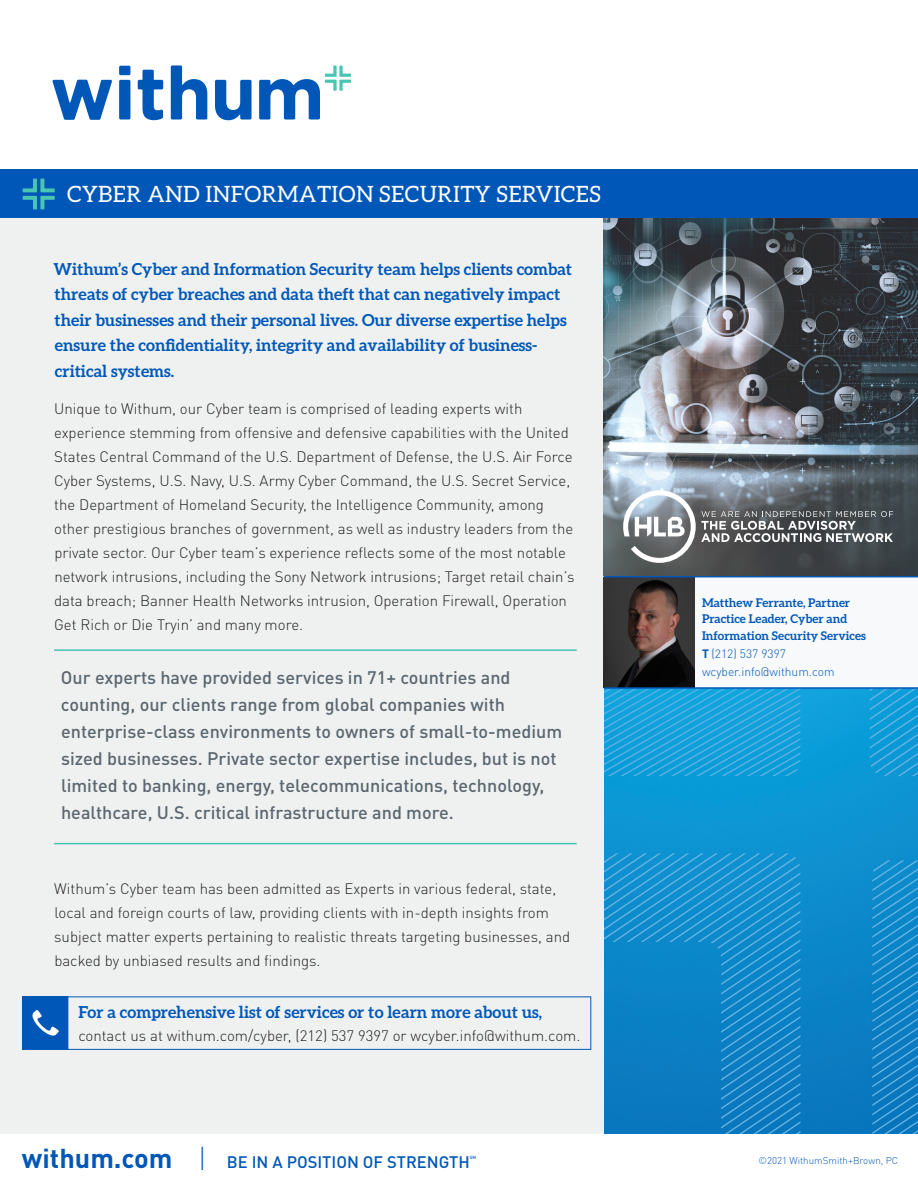
<style>
.page{position:relative;width:918px;height:1188px;background:#fff}
.page>*{position:absolute;margin:0;border:0;box-sizing:border-box;transform-origin:0 0}
.Niche_Header_-_White{font:22.5px "Aleo";letter-spacing:.02em;color:#fff}
.PullQuote{font:500 18px/27px "DINOT";color:#5b6770}
.Intro{font:700 16.5px/25.5px "Aleo";color:#0057b8}
.CTA-Header{font:700 16.5px "Aleo";color:#0057b8}
.t1{font:500 16.5px "DINOT";color:#0057b8}
.Intro-2{font:300 15px/24px "DINOT";color:#231f20}
.CTA-text{font:300 15px "DINOT";color:#231f20}
.Contact_Name{font:700 12px/16.5px "Aleo";color:#0057b8}
.Contact_Info{font:300 12px "DINOT";color:#0057b8}
.Contact_Name-2{font:300 12px "DINOT";color:#0057b8}
.t2{font:300 9.75px "DINOT";color:#0057b8}
.t3{font:500 4.5px "DINOT";color:#0057b8}
.s1{font-weight:700}
.s2{font-weight:700;font-size:27px}
.s3{font-weight:300;font-size:27px}
</style>
<div class="page">
<img style="left:604px;top:689px;width:314px;height:445px">
<div style="left:0;top:218px;width:604px;height:916px;background:#eff1f1"></div>
<div style="left:0;top:170px;width:918px;height:48px;background:#0057b8"></div>
<svg style="left:23px;top:179px;width:32px;height:30px"></svg>
<svg style="left:52px;top:80px;width:60px;height:40px"></svg>
<div style="left:119px;top:80px;width:11px;height:40px;background:#0057b8;border-radius:2px"></div>
<svg style="left:138px;top:70px;width:25px;height:50px"></svg>
<svg style="left:171px;top:65px;width:36px;height:55px"></svg>
<svg style="left:215px;top:80px;width:37px;height:40px"></svg>
<svg style="left:259px;top:66px;width:92px;height:54px"></svg>
<div style="left:119px;top:66px;width:11px;height:9px;background:#0057b8"></div>
<div style="left:604px;top:577px;width:314px;height:111px;background:#f7f9fa"></div>
<img style="left:604px;top:577px;width:91px;height:110px">
<hr style="left:604px;top:687px;width:314px;height:2px;background:#0057b8">
<img style="left:604px;top:218px;width:314px;height:358px">
<svg style="left:623px;top:490px;width:270px;height:73px;background:#707478"></svg>
<hr style="left:604px;top:576px;width:314px;height:1px;background:#0057b8">
<hr style="left:54px;top:843px;width:523px;height:1px;background:#49c5b1">
<hr style="left:54px;top:649px;width:523px;height:2px;background:#49c5b1">
<div style="left:23px;top:997px;width:568px;height:53px;border:1px solid #0057b8"></div>
<div style="left:22px;top:996px;width:46px;height:54px;background:#0057b8"></div>
<svg style="left:32px;top:1010px;width:27px;height:26px"></svg>
<p class="Niche_Header_-_White" style="left:67px;top:181px;width:535px">CYBER AND INFORMATION SECURITY SERVICES</p>
<p class="Intro" style="left:53px;top:256px;width:520px">Withum’s Cyber and Information Security team helps clients combat threats of cyber breaches and data theft that can negatively impact their businesses and their personal lives. Our diverse expertise helps ensure the confidentiality, integrity and availability of business&shy;critical systems.</p>
<p class="Intro-2" style="left:54px;top:396px;width:522px">Unique to Withum, our Cyber team is comprised of leading experts with experience stemming from offensive and defensive capabilities with the United States Central Command of the U.S. Department of Defense, the U.S. Air Force Cyber Systems, U.S. Navy, U.S. Army Cyber Command, the U.S. Secret Service, the Department of Homeland Security, the Intelligence Community, among other prestigious branches of government, as well as industry leaders from the private sector. Our Cyber team’s experience reflects some of the most notable network intrusions, including the Sony Network intrusions; Target retail chain’s data breach; Banner Health Networks intrusion, Operation Firewall, Operation Get Rich or Die Tryin’ and many more.</p>
<p class="PullQuote" style="left:61px;top:663px;width:503px">Our experts have provided services in 71+ countries and counting, our clients range from global companies with enterprise-class environments to owners of small-to-medium sized businesses. Private sector expertise includes, but is not limited to banking, energy, telecommunications, technology, healthcare, U.S. critical infrastructure and more.</p>
<p class="Intro-2" style="left:54px;top:876px;width:517px">Withum’s Cyber team has been admitted as Experts in various federal, state, local and foreign courts of law, providing clients with in-depth insights from subject matter experts pertaining to realistic threats targeting businesses, and backed by unbiased results and findings.</p>
<p class="CTA-Header" style="left:78px;top:1003px;width:465px">For a comprehensive list of services or to learn more about us,</p>
<p class="CTA-text" style="left:78px;top:1024px;width:504px">contact us at withum.com/cyber, (212) 537 9397 or wcyber.info@withum.com.</p>
<p class="Contact_Name" style="left:702px;top:594px;width:150px">Matthew Ferrante, Partner</p>
<p class="Contact_Name" style="left:702px;top:611px;width:165px">Practice Leader, Cyber and<br>Information Security Services</p>
<p class="Contact_Name-2" style="left:702px;top:644px;width:86px"><span class="s1">T</span> (212) 537 9397</p>
<p class="Contact_Info" style="left:702px;top:662px;width:134px">wcyber.info@withum.com</p>
<p class="t1" style="left:22px;top:1149px;width:449px"><span class="s2">withum.com</span> <span class="s3">|</span> BE IN A POSITION OF STRENGTH</p>
<p class="t3" style="left:470px;top:1154px;width:8px">SM</p>
<p class="t2" style="left:758px;top:1153px;width:141px">©2021 WithumSmith+Brown, PC</p>
</div>
